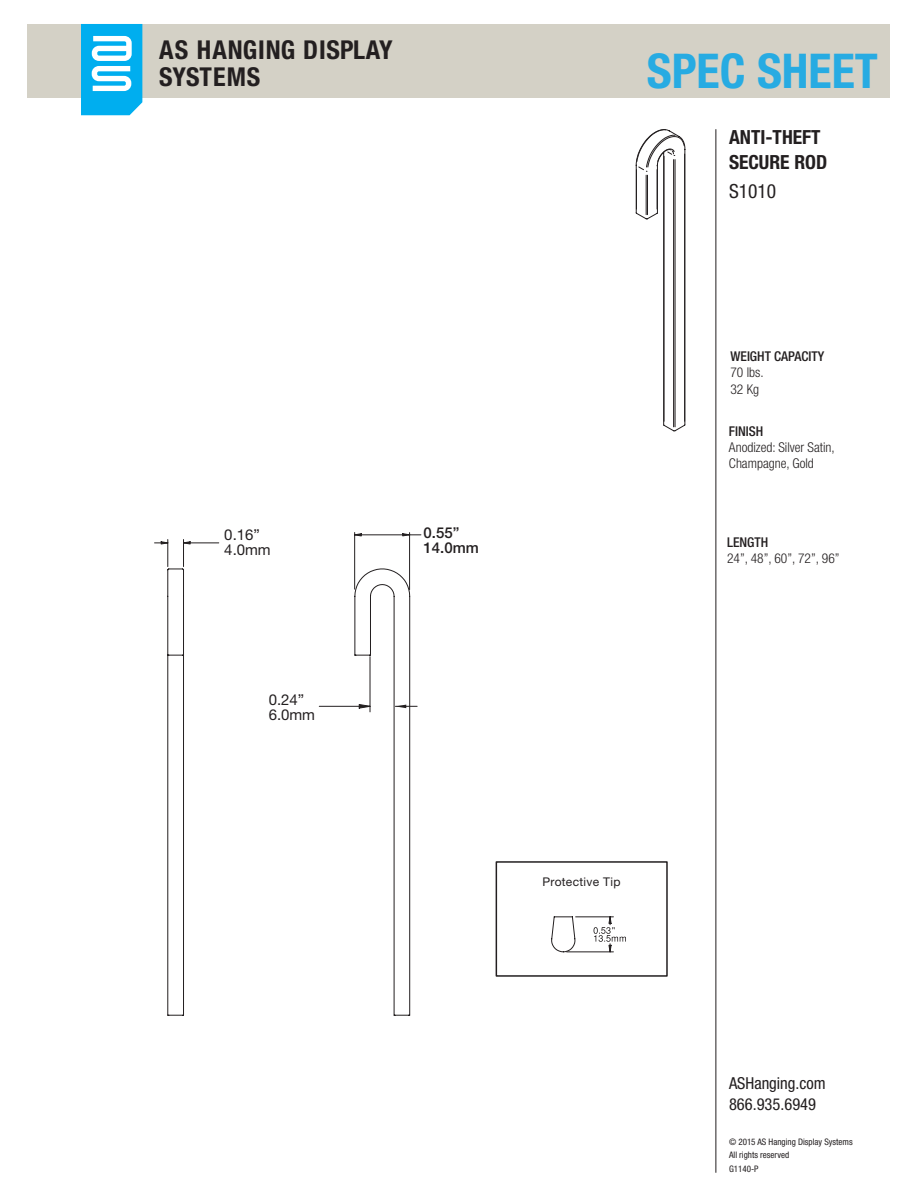
<style>
.page{position:relative;width:918px;height:1188px;background:#fff}
.page>*{position:absolute;margin:0;border:0;box-sizing:border-box;transform-origin:0 0}
.t1{font:700 condensed 48px "Helvetica Neue LT Std";color:#27abe2}
.t2{font:700 condensed 26.1px/27.2px "Helvetica Neue LT Std";letter-spacing:.025em;color:#231f20}
.t3{font:700 condensed 19.5px/25.5px "Helvetica Neue LT Std";color:#231f20}
.t4{font:condensed 19.5px "Helvetica Neue LT Std";color:#231f20}
.t5{font:condensed 16.5px/21px "Helvetica Neue LT Std";color:#231f20}
.t6{font:15px/15px "Helvetica Neue LT Std";color:#231f20}
.t7{font:500 15px/15px "Helvetica Neue LT Std";color:#231f20}
.t8{font:300 condensed 13.5px/16.2px "Helvetica Neue LT Std";color:#231f20}
.t9{font:500 condensed 13.5px "Helvetica Neue LT Std";color:#231f20}
.t10{font:12px "Helvetica Neue LT Std";letter-spacing:.025em;color:#231f20}
.t11{font:condensed 9px/13.5px "Helvetica Neue LT Std";color:#231f20}
</style>
<div class="page">
<div style="left:27px;top:24px;width:863px;height:74px;background:#d4d1c6"></div>
<hr style="left:716px;top:129px;width:1px;height:1044px;background:#231f20">
<svg style="left:81px;top:24px;width:61px;height:91px;background:#3fc1f2"></svg>
<svg style="left:167px;top:129px;width:518px;height:887px"></svg>
<hr style="left:184px;top:543px;width:35px;height:1px;background:#231f20">
<svg style="left:182px;top:540px;width:8px;height:27px"></svg>
<svg style="left:155px;top:540px;width:14px;height:27px"></svg>
<div style="left:496px;top:861px;width:172px;height:116px;border:2px solid #231f20"></div>
<svg style="left:551px;top:916px;width:25px;height:37px"></svg>
<hr style="left:576px;top:917px;width:37px;height:1px;background:#231f20">
<hr style="left:567px;top:952px;width:46px;height:1px;background:#231f20">
<svg style="left:594px;top:916px;width:32px;height:37px"></svg>
<svg style="left:359px;top:704px;width:11px;height:4px"></svg>
<hr style="left:319px;top:706px;width:51px;height:1px;background:#231f20">
<hr style="left:370px;top:657px;width:1px;height:55px;background:#231f20">
<svg style="left:395px;top:705px;width:22px;height:3px"></svg>
<svg style="left:403px;top:533px;width:6px;height:2px"></svg>
<svg style="left:355px;top:533px;width:7px;height:2px"></svg>
<hr style="left:355px;top:535px;width:66px;height:1px;background:#231f20">
<hr style="left:409px;top:533px;width:1px;height:57px;background:#231f20">
<hr style="left:354px;top:532px;width:1px;height:57px;background:#231f20">
<h2 class="t2" style="left:159px;top:36px;width:235px">AS HANGING DISPLAY<br>SYSTEMS</h2>
<p class="t6" style="left:224px;top:527px;width:48px">0.16”<br>4.0mm</p>
<p class="t6" style="left:269px;top:691px;width:48px">0.24”<br>6.0mm</p>
<p class="t7" style="left:424px;top:525px;width:57px">0.55”<br>14.0mm</p>
<h1 class="t1" style="left:647px;top:42px;width:233px">SPEC SHEET</h1>
<h3 class="t3" style="left:729px;top:124px;width:100px">ANTI-THEFT<br>SECURE ROD</h3>
<h3 class="t4" style="left:729px;top:180px;width:49px">S1010</h3>
<p class="t9" style="left:731px;top:348px;width:95px">WEIGHT CAPACITY</p>
<p class="t8" style="left:731px;top:364px;width:35px">70 lbs.<br>32 Kg</p>
<p class="t9" style="left:729px;top:423px;width:36px">FINISH</p>
<p class="t8" style="left:729px;top:439px;width:107px">Anodized: Silver Satin,<br>Champagne, Gold</p>
<p class="t9" style="left:727px;top:534px;width:43px">LENGTH</p>
<p class="t8" style="left:727px;top:550px;width:114px">24”, 48”, 60”, 72”, 96”</p>
<p class="t10" style="left:543px;top:875px;width:79px">Protective Tip</p>
<p class="t5" style="left:729px;top:1072px;width:98px">ASHanging.com<br>866.935.6949</p>
<p class="t11" style="left:729px;top:1135px;width:125px">© 2015 AS Hanging Display Systems<br>All rights reserved<br>G1140-P</p>
</div>
